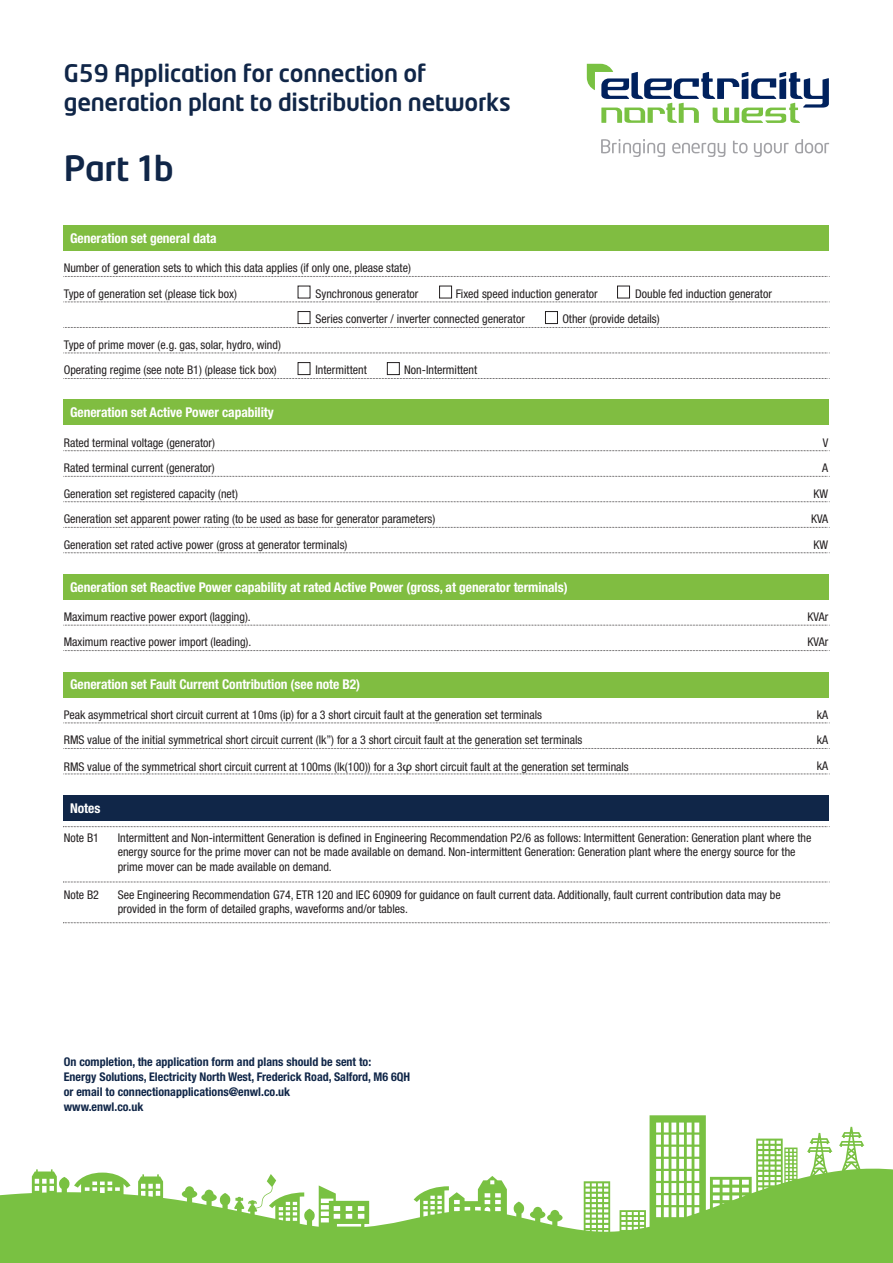
<style>
.page{position:relative;width:893px;height:1263px;background:#fff}
.page>*{position:absolute;margin:0;border:0;box-sizing:border-box;transform-origin:0 0}
.t1{font:500 34.5px "Neo Tech";letter-spacing:-.01em;color:#102648}
.t2{font:500 24px/28.5px "Neo Tech";letter-spacing:-.01em;color:#102648}
.t3{font:700 condensed 13.5px "Helvetica Neue";letter-spacing:-.005em;color:#fff}
.t4{font:condensed 12px/25.5px "Helvetica Neue";color:#231f20}
.t5{font:700 condensed 12px/15px "Helvetica Neue";color:#102648}
.s1{font-family:"Lucida Grande";font-stretch:normal}
</style>
<div class="page">
<svg style="left:0;top:1115px;width:893px;height:148px"></svg>
<svg style="left:587px;top:64px;width:242px;height:59px"></svg>
<svg style="left:601px;top:139px;width:64px;height:18px"></svg>
<svg style="left:672px;top:143px;width:53px;height:14px"></svg>
<svg style="left:733px;top:141px;width:14px;height:12px"></svg>
<svg style="left:754px;top:143px;width:35px;height:14px"></svg>
<svg style="left:795px;top:139px;width:34px;height:14px"></svg>
<div style="left:64px;top:225px;width:765px;height:26px;background:#80bd41"></div>
<svg style="left:63px;top:276px;width:767px;height:1px"></svg>
<svg style="left:63px;top:302px;width:767px;height:1px"></svg>
<svg style="left:63px;top:327px;width:767px;height:1px"></svg>
<svg style="left:63px;top:353px;width:767px;height:1px"></svg>
<svg style="left:63px;top:378px;width:767px;height:1px"></svg>
<div style="left:64px;top:400px;width:765px;height:25px;background:#80bd41"></div>
<svg style="left:63px;top:450px;width:767px;height:1px"></svg>
<svg style="left:63px;top:476px;width:767px;height:1px"></svg>
<svg style="left:63px;top:501px;width:767px;height:1px"></svg>
<svg style="left:63px;top:527px;width:767px;height:1px"></svg>
<svg style="left:63px;top:552px;width:767px;height:1px"></svg>
<div style="left:64px;top:574px;width:765px;height:26px;background:#80bd41"></div>
<svg style="left:63px;top:625px;width:767px;height:1px"></svg>
<svg style="left:63px;top:650px;width:767px;height:1px"></svg>
<div style="left:64px;top:672px;width:765px;height:25px;background:#80bd41"></div>
<svg style="left:63px;top:722px;width:767px;height:1px"></svg>
<svg style="left:63px;top:748px;width:767px;height:1px"></svg>
<svg style="left:63px;top:773px;width:767px;height:1px"></svg>
<div style="left:298px;top:311px;width:12px;height:13px;border:1px solid #231f20"></div>
<div style="left:298px;top:362px;width:12px;height:13px;border:1px solid #231f20"></div>
<div style="left:387px;top:362px;width:13px;height:13px;border:1px solid #231f20"></div>
<div style="left:439px;top:286px;width:13px;height:12px;border:1px solid #231f20"></div>
<div style="left:545px;top:311px;width:13px;height:13px;border:1px solid #231f20"></div>
<div style="left:617px;top:286px;width:13px;height:12px;border:1px solid #231f20"></div>
<div style="left:64px;top:795px;width:765px;height:26px;background:#102648"></div>
<svg style="left:63px;top:882px;width:767px;height:1px"></svg>
<svg style="left:63px;top:826px;width:767px;height:1px"></svg>
<svg style="left:63px;top:922px;width:767px;height:1px"></svg>
<h2 class="t2" style="left:64px;top:61px;width:449px">G59 Application for connection of generation plant to distribution networks</h2>
<h1 class="t1" style="left:64px;top:155px;width:112px">Part 1b</h1>
<p class="t3" style="left:70px;top:227px;width:148px">Generation set general data</p>
<p class="t4" style="left:64px;top:256px;width:349px">Number of generation sets to which this data applies (if only one, please state)<br>Type of generation set (please tick box)</p>
<p class="t4" style="left:316px;top:282px;width:104px">Synchronous generator</p>
<p class="t4" style="left:456px;top:282px;width:143px">Fixed speed induction generator</p>
<p class="t4" style="left:635px;top:282px;width:138px">Double fed induction generator</p>
<p class="t4" style="left:316px;top:307px;width:211px">Series converter / inverter connected generator</p>
<p class="t4" style="left:562px;top:307px;width:99px">Other (provide details)</p>
<p class="t4" style="left:64px;top:333px;width:219px">Type of prime mover (e.g. gas, solar, hydro, wind)<br>Operating regime (see note B1) (please tick box)</p>
<p class="t4" style="left:316px;top:358px;width:53px">Intermittent</p>
<p class="t4" style="left:404px;top:358px;width:75px">Non-Intermittent</p>
<p class="t3" style="left:70px;top:401px;width:205px">Generation set Active Power capability</p>
<p class="t4" style="left:64px;top:431px;width:153px">Rated terminal voltage (generator)</p>
<p class="t4" style="left:811px;top:431px;width:19px;text-align:right">V<br>A<br>KW<br>KVA<br>KW</p>
<p class="t4" style="left:64px;top:456px;width:176px">Rated terminal current (generator)<br>Generation set registered capacity (net)</p>
<p class="t4" style="left:64px;top:507px;width:373px">Generation set apparent power rating (to be used as base for generator parameters)</p>
<p class="t4" style="left:64px;top:533px;width:285px">Generation set rated active power (gross at generator terminals)</p>
<p class="t3" style="left:70px;top:575px;width:499px">Generation set Reactive Power capability at rated Active Power (gross, at generator terminals)</p>
<p class="t4" style="left:64px;top:605px;width:189px">Maximum reactive power export (lagging).<br>Maximum reactive power import (leading).</p>
<p class="t3" style="left:70px;top:673px;width:292px">Generation set Fault Current Contribution (see note B2)</p>
<p class="t4" style="left:64px;top:703px;width:520px">Peak asymmetrical short circuit current at 10ms (ip) for a 3 short circuit fault at the generation set terminals<br>RMS value of the initial symmetrical short circuit current (Ik”) for a 3 short circuit fault at the generation set terminals</p>
<p class="t4" style="left:808px;top:605px;width:22px">KVAr</p>
<p class="t4" style="left:808px;top:630px;width:22px">KVAr</p>
<p class="t4" style="left:817px;top:703px;width:13px">kA</p>
<p class="t4" style="left:817px;top:728px;width:13px">kA</p>
<p class="t4" style="left:64px;top:755px;width:567px">RMS value of the symmetrical short circuit current at 100ms (Ik(100)) for a 3<span class="s1">φ</span> short circuit fault at the generation set terminals</p>
<p class="t4" style="left:817px;top:754px;width:13px">kA</p>
<p class="t3" style="left:70px;top:797px;width:32px">Notes</p>
<p class="t4" style="left:64px;top:826px;width:37px">Note B1</p>
<p class="t4" style="left:118px;top:832px;width:695px;line-height:14.2px">Intermittent and Non-intermittent Generation is defined in Engineering Recommendation P2/6 as follows: Intermittent Generation: Generation plant where the energy source for the prime mover can not be made available on demand. Non-intermittent Generation: Generation plant where the energy source for the prime mover can be made available on demand.</p>
<p class="t4" style="left:64px;top:883px;width:37px">Note B2</p>
<p class="t4" style="left:118px;top:889px;width:665px;line-height:14.2px">See Engineering Recommendation G74, ETR 120 and IEC 60909 for guidance on fault current data. Additionally, fault current contribution data may be provided in the form of detailed graphs, waveforms and/or tables.</p>
<p class="t5" style="left:64px;top:1053px;width:348px">On completion, the application form and plans should be sent to:<br>Energy Solutions, Electricity North West, Frederick Road, Salford, M6 6QH or email to connectionapplications@enwl.co.uk<br>www.enwl.co.uk</p>
</div>
